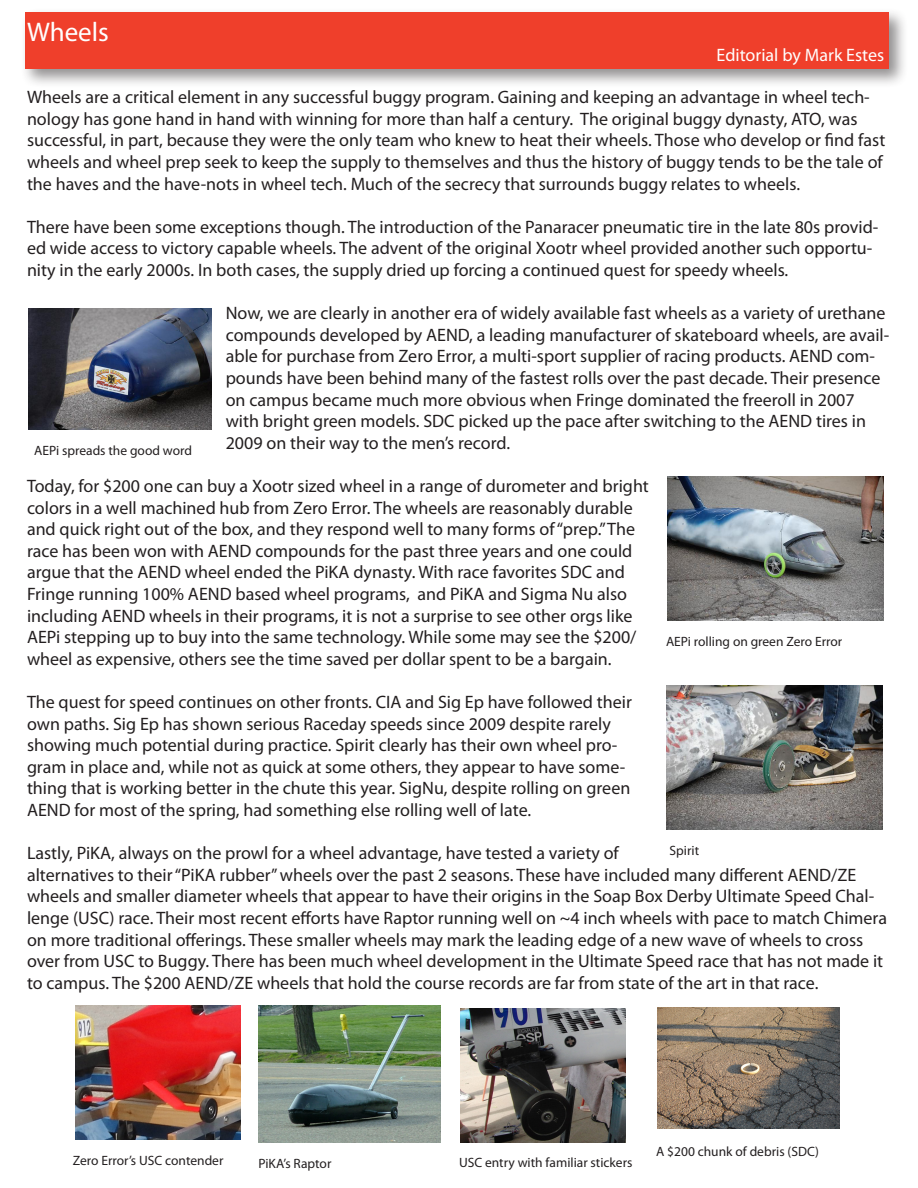
<style>
.page{position:relative;width:918px;height:1188px;background:#fff}
.page>*{position:absolute;margin:0;border:0;box-sizing:border-box;transform-origin:0 0}
.t1{font:27px "Myriad Pro";color:#fff}
.t2{font:18px/21.6px "Myriad Pro";color:#231f20}
.t3{font:18px "Myriad Pro";color:#fff}
.t4{font:13.5px "Myriad Pro";color:#231f20}
</style>
<div class="page">
<div style="left:20px;top:7px;width:888px;height:81px;background:#231f20;opacity:.5"></div>
<div style="left:25px;top:12px;width:864px;height:57px;background:#ef3f2b"></div>
<img style="left:258px;top:1006px;width:183px;height:136px">
<img style="left:667px;top:686px;width:216px;height:144px">
<img style="left:75px;top:1006px;width:165px;height:134px">
<img style="left:667px;top:477px;width:216px;height:144px">
<img style="left:29px;top:309px;width:182px;height:121px">
<img style="left:460px;top:1008px;width:165px;height:134px">
<img style="left:657px;top:1007px;width:183px;height:122px">
<p class="t1" style="left:27px;top:15px;width:83px">Wheels</p>
<p class="t3" style="left:717px;top:44px;width:169px">Editorial by Mark Estes</p>
<p class="t2" style="left:27px;top:86px;width:860px">Wheels are a critical element in any successful buggy program. Gaining and keeping an advantage in wheel tech&shy;nology has gone hand in hand with winning for more than half a century. The original buggy dynasty, ATO, was successful, in part, because they were the only team who knew to heat their wheels. Those who develop or find fast wheels and wheel prep seek to keep the supply to themselves and thus the history of buggy tends to be the tale of the haves and the have-nots in wheel tech. Much of the secrecy that surrounds buggy relates to wheels.</p>
<p class="t2" style="left:27px;top:216px;width:853px">There have been some exceptions though. The introduction of the Panaracer pneumatic tire in the late 80s provid&shy;ed wide access to victory capable wheels. The advent of the original Xootr wheel provided another such opportu&shy;nity in the early 2000s. In both cases, the supply dried up forcing a continued quest for speedy wheels.</p>
<p class="t2" style="left:226px;top:302px;width:665px">Now, we are clearly in another era of widely available fast wheels as a variety of urethane compounds developed by AEND, a leading manufacturer of skateboard wheels, are avail&shy;able for purchase from Zero Error, a multi-sport supplier of racing products. AEND com&shy;pounds have been behind many of the fastest rolls over the past decade. Their presence on campus became much more obvious when Fringe dominated the freeroll in 2007 with bright green models. SDC picked up the pace after switching to the AEND tires in 2009 on their way to the men’s record.</p>
<p class="t2" style="left:27px;top:475px;width:623px">Today, for $200 one can buy a Xootr sized wheel in a range of durometer and bright colors in a well machined hub from Zero Error. The wheels are reasonably durable and quick right out of the box, and they respond well to many forms of “prep.” The race has been won with AEND compounds for the past three years and one could argue that the AEND wheel ended the PiKA dynasty. With race favorites SDC and Fringe running 100% AEND based wheel programs, and PiKA and Sigma Nu also including AEND wheels in their programs, it is not a surprise to see other orgs like AEPi stepping up to buy into the same technology. While some may see the $200/ wheel as expensive, others see the time saved per dollar spent to be a bargain.</p>
<p class="t2" style="left:27px;top:691px;width:607px">The quest for speed continues on other fronts. CIA and Sig Ep have followed their own paths. Sig Ep has shown serious Raceday speeds since 2009 despite rarely showing much potential during practice. Spirit clearly has their own wheel pro&shy;gram in place and, while not as quick at some others, they appear to have some&shy;thing that is working better in the chute this year. SigNu, despite rolling on green AEND for most of the spring, had something else rolling well of late.</p>
<p class="t2" style="left:27px;top:842px;width:862px">Lastly, PiKA, always on the prowl for a wheel advantage, have tested a variety of<br>alternatives to their “PiKA rubber” wheels over the past 2 seasons. These have included many different AEND/ZE wheels and smaller diameter wheels that appear to have their origins in the Soap Box Derby Ultimate Speed Chal&shy;lenge (USC) race. Their most recent efforts have Raptor running well on ~4 inch wheels with pace to match Chimera on more traditional offerings. These smaller wheels may mark the leading edge of a new wave of wheels to cross over from USC to Buggy. There has been much wheel development in the Ultimate Speed race that has not made it to campus. The $200 AEND/ZE wheels that hold the course records are far from state of the art in that race.</p>
<p class="t4" style="left:34px;top:442px;width:159px">AEPi spreads the good word</p>
<p class="t4" style="left:666px;top:633px;width:178px">AEPi rolling on green Zero Error</p>
<p class="t4" style="left:670px;top:842px;width:31px">Spirit</p>
<p class="t4" style="left:73px;top:1152px;width:152px">Zero Error’s USC contender</p>
<p class="t4" style="left:258px;top:1155px;width:75px">PiKA’s Raptor</p>
<p class="t4" style="left:459px;top:1154px;width:175px">USC entry with familiar stickers</p>
<p class="t4" style="left:656px;top:1143px;width:164px">A $200 chunk of debris (SDC)</p>
</div>
